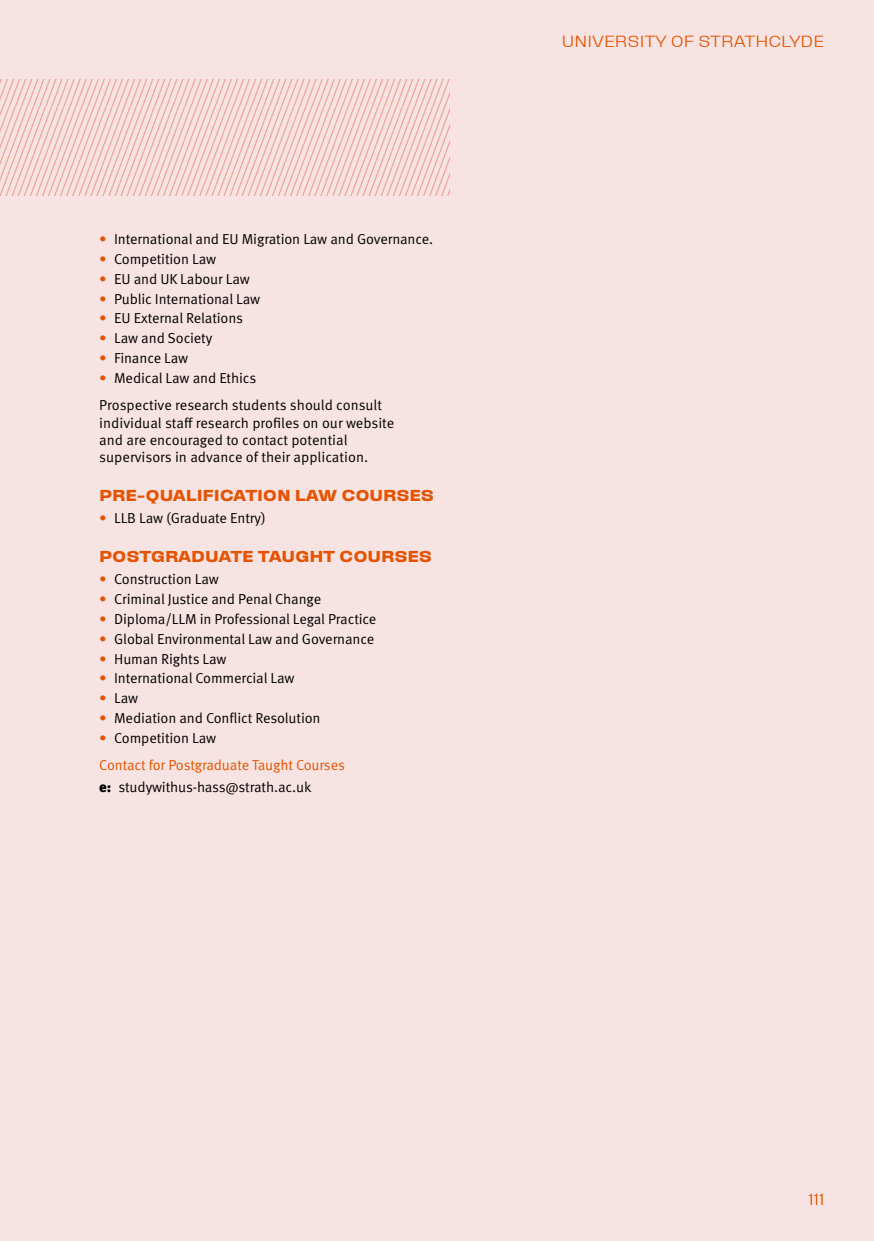
<style>
.page{position:relative;width:874px;height:1241px;background:#fff}
.page>*{position:absolute;margin:0;border:0;box-sizing:border-box;transform-origin:0 0}
.t1{font:700 expanded 15.75px "Fixture";letter-spacing:-.01em;color:#e45400}
.t2{font:300 expanded 15.75px "Fixture";color:#e45400}
.t3{font:14.35px/17.3px "Meta OT";letter-spacing:-.01em;color:#000}
.t4{font:14.35px/27.3px "Meta OT";letter-spacing:-.01em;color:#e45400}
.s1{color:#e45400}
.s2{color:#000}
.s3{font-weight:900}
</style>
<div class="page">
<div style="left:0;top:0;width:873px;height:1240px;background:#f7e3e1"></div>
<svg style="left:0;top:80px;width:449px;height:115px"></svg>
<p class="t3" style="left:99px;top:231px;width:335px"><span class="s1">•</span> International and EU Migration Law and Governance.</p>
<p class="t3" style="left:99px;top:250px;width:118px"><span class="s1">•</span> Competition Law</p>
<p class="t3" style="left:99px;top:270px;width:152px"><span class="s1">•</span> EU and UK Labour Law</p>
<p class="t3" style="left:99px;top:290px;width:162px"><span class="s1">•</span> Public International Law</p>
<p class="t3" style="left:99px;top:310px;width:145px"><span class="s1">•</span> EU External Relations</p>
<p class="t3" style="left:99px;top:330px;width:115px"><span class="s1">•</span> Law and Society</p>
<p class="t3" style="left:99px;top:349px;width:90px"><span class="s1">•</span> Finance Law</p>
<p class="t3" style="left:99px;top:364px;width:284px;line-height:27.3px"><span class="s1">•</span> Medical Law and Ethics<br>Prospective research students should consult</p>
<p class="t3" style="left:99px;top:414px;width:296px">individual staff research profiles on our website and are encouraged to contact potential supervisors in advance of their application.</p>
<p class="t1" style="left:99px;top:485px;width:336px">PRE-QUALIFICATION LAW COURSES</p>
<p class="t3" style="left:99px;top:509px;width:168px"><span class="s1">•</span> LLB Law (Graduate Entry)</p>
<p class="t1" style="left:99px;top:546px;width:334px">POSTGRADUATE TAUGHT COURSES</p>
<p class="t3" style="left:99px;top:571px;width:121px"><span class="s1">•</span> Construction Law</p>
<p class="t3" style="left:99px;top:590px;width:223px"><span class="s1">•</span> Criminal Justice and Penal Change</p>
<p class="t3" style="left:99px;top:610px;width:278px"><span class="s1">•</span> Diploma/LLM in Professional Legal Practice</p>
<p class="t3" style="left:99px;top:630px;width:276px"><span class="s1">•</span> Global Environmental Law and Governance</p>
<p class="t3" style="left:99px;top:650px;width:129px"><span class="s1">•</span> Human Rights Law</p>
<p class="t3" style="left:99px;top:670px;width:197px"><span class="s1">•</span> International Commercial Law</p>
<p class="t3" style="left:99px;top:689px;width:40px"><span class="s1">•</span> Law</p>
<p class="t3" style="left:99px;top:709px;width:223px"><span class="s1">•</span> Mediation and Conflict Resolution</p>
<p class="t4" style="left:99px;top:724px;width:247px">• <span class="s2">Competition Law<br></span>Contact for Postgraduate Taught Courses</p>
<p class="t3" style="left:99px;top:779px;width:213px"><span class="s3">e:</span> studywithus-hass@strath.ac.uk</p>
<p class="t2" style="left:561px;top:31px;width:264px">UNIVERSITY OF STRATHCLYDE</p>
<p class="t2" style="left:808px;top:1188px;width:17px">111</p>
</div>
